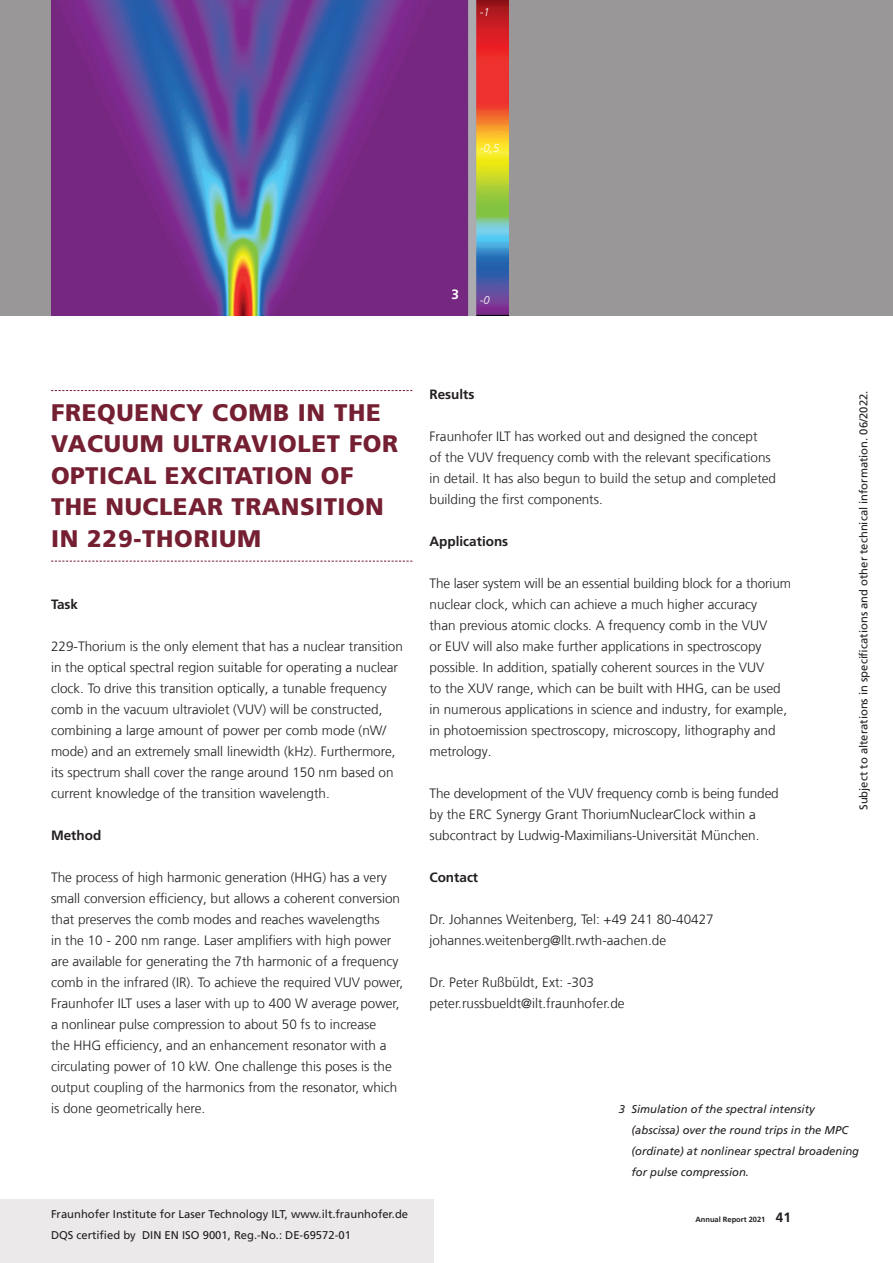
<style>
.page{position:relative;width:893px;height:1263px;background:#fff}
.page>*{position:absolute;margin:0;border:0;box-sizing:border-box;transform-origin:0 0}
.t1{font:900 24px/31.5px "Frutiger LT Com";letter-spacing:.02em;color:#751f32}
.t2{font:300 13.5px/21px "Frutiger LT Com";color:#231f20}
.t3{font:700 13.5px "Frutiger LT Com";color:#231f20}
.t4{font:700 13.5px "Frutiger LT Com";color:#fff}
.t5{font:11.25px/21px "Frutiger LT Com";color:#231f20}
.t6{font:italic 11.25px/21px "Frutiger LT Com";color:#231f20}
.t7{font:italic 300 11.25px "Frutiger LT Com";color:#fff}
.t8{font:700 7.5px "Frutiger LT Com";color:#231f20}
.s1{font-size:13.5px}
</style>
<div class="page">
<div style="left:0;top:1199px;width:434px;height:64px;background:#ece9ea"></div>
<div style="left:0;top:0;width:893px;height:315px;background:#999798"></div>
<svg style="left:51px;top:390px;width:361px;height:1px"></svg>
<svg style="left:51px;top:561px;width:361px;height:1px"></svg>
<img style="left:51px;top:0;width:457px;height:315px">
<p class="t7" style="left:480px;top:6px;width:12px">-1</p>
<p class="t7" style="left:480px;top:141px;width:21px">-0,5</p>
<p class="t4" style="left:452px;top:286px;width:9px">3</p>
<p class="t7" style="left:480px;top:294px;width:12px">-0</p>
<h1 class="t1" style="left:51px;top:397px;width:348px">FREQUENCY COMB IN THE<br>VACUUM ULTRAVIOLET FOR<br>OPTICAL EXCITATION OF<br>THE NUCLEAR TRANSITION<br>IN 229-THORIUM</h1>
<p class="t3" style="left:51px;top:596px;width:29px">Task</p>
<p class="t2" style="left:51px;top:636px;width:353px">229-Thorium is the only element that has a nuclear transition in the optical spectral region suitable for operating a nuclear clock. To drive this transition optically, a tunable frequency comb in the vacuum ultraviolet (VUV) will be constructed, combining a large amount of power per comb mode (nW/ mode) and an extremely small linewidth (kHz). Furthermore, its spectrum shall cover the range around 150 nm based on current knowledge of the transition wavelength.</p>
<p class="t3" style="left:51px;top:827px;width:52px">Method</p>
<p class="t2" style="left:51px;top:867px;width:354px">The process of high harmonic generation (HHG) has a very small conversion efficiency, but allows a coherent conversion that preserves the comb modes and reaches wavelengths<br>in the 10 - 200 nm range. Laser amplifiers with high power are available for generating the 7th harmonic of a frequency comb in the infrared (IR). To achieve the required VUV power, Fraunhofer ILT uses a laser with up to 400 W average power, a nonlinear pulse compression to about 50 fs to increase<br>the HHG efficiency, and an enhancement resonator with a circulating power of 10 kW. One challenge this poses is the output coupling of the harmonics from the resonator, which is done geometrically here.</p>
<p class="t5" style="left:51px;top:1204px;width:359px">Fraunhofer Institute for Laser Technology ILT, www.ilt.fraunhofer.de<br>DQS certified by DIN EN ISO 9001, Reg.-No.: DE-69572-01</p>
<p class="t3" style="left:429px;top:387px;width:46px">Results</p>
<p class="t2" style="left:429px;top:426px;width:348px">Fraunhofer ILT has worked out and designed the concept<br>of the VUV frequency comb with the relevant specifications in detail. It has also begun to build the setup and completed building the first components.</p>
<p class="t3" style="left:429px;top:534px;width:80px">Applications</p>
<p class="t2" style="left:429px;top:573px;width:363px">The laser system will be an essential building block for a thorium nuclear clock, which can achieve a much higher accuracy<br>than previous atomic clocks. A frequency comb in the VUV<br>or EUV will also make further applications in spectroscopy possible. In addition, spatially coherent sources in the VUV<br>to the XUV range, which can be built with HHG, can be used in numerous applications in science and industry, for example, in photoemission spectroscopy, microscopy, lithography and metrology.</p>
<p class="t2" style="left:429px;top:783px;width:351px">The development of the VUV frequency comb is being funded by the ERC Synergy Grant ThoriumNuclearClock within a subcontract by Ludwig-Maximilians-Universität München.</p>
<p class="t3" style="left:429px;top:870px;width:50px">Contact</p>
<p class="t2" style="left:429px;top:909px;width:286px">Dr. Johannes Weitenberg, Tel: +49 241 80-40427 johannes.weitenberg@llt.rwth-aachen.de</p>
<p class="t2" style="left:429px;top:972px;width:197px">Dr. Peter Rußbüldt, Ext: -303 peter.russbueldt@ilt.fraunhofer.de</p>
<p class="t5" style="left:853px;top:810px;width:421px;rotate:-90deg">Subject to alterations in specifications and other technical information. 06/2022.</p>
<p class="t6" style="left:631px;top:1099px;width:229px;text-indent:-13px">3 Simulation of the spectral intensity (abscissa) over the round trips in the MPC (ordinate) at nonlinear spectral broadening for pulse compression.</p>
<p class="t8" style="left:695px;top:1215px;width:97px">Annual Report 2021 <span class="s1">41</span></p>
</div>
